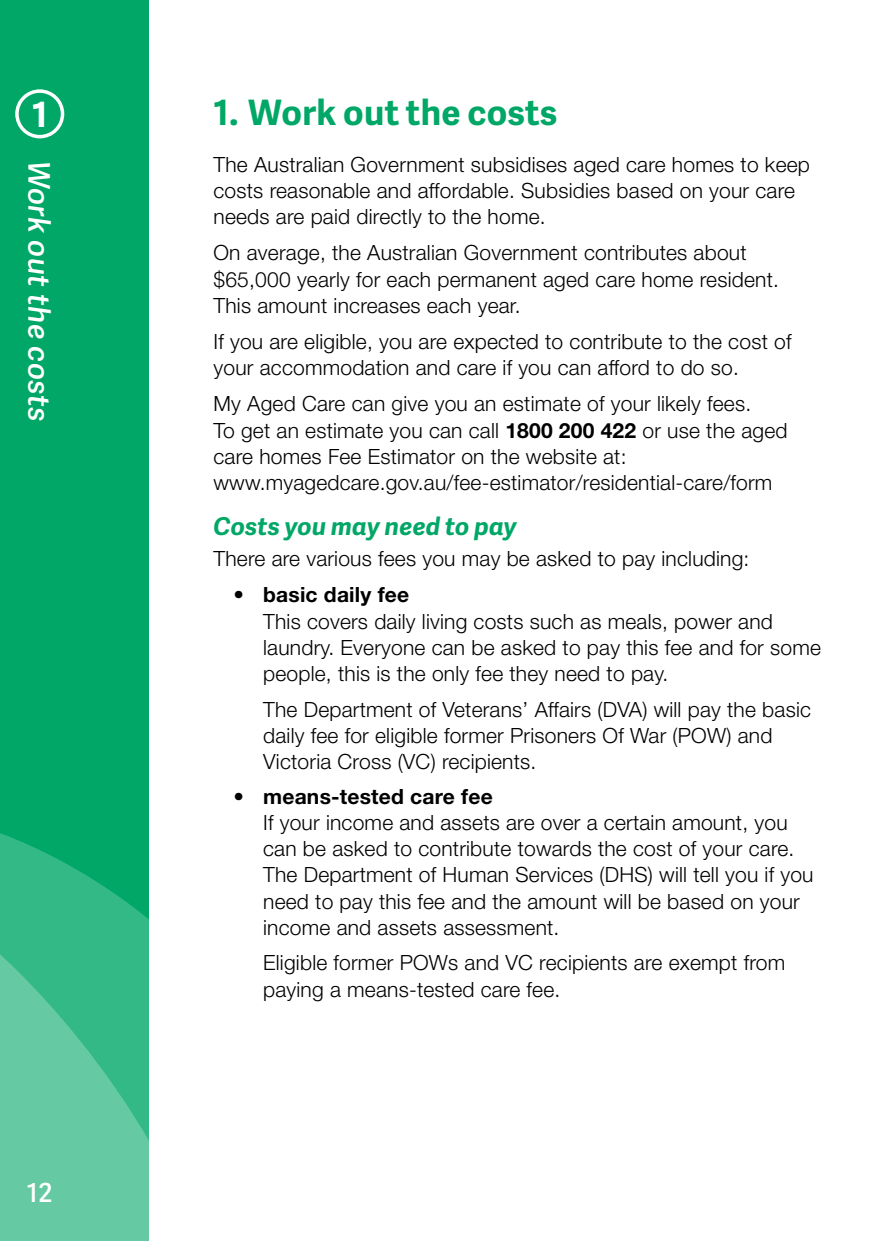
<style>
.page{position:relative;width:874px;height:1241px;background:#fff}
.page>*{position:absolute;margin:0;border:0;box-sizing:border-box;transform-origin:0 0}
.t1{font:700 35px "Adelle Sans";letter-spacing:.01em;color:#00a766}
.t2{font:700 35px "Adelle Sans";color:#fff}
.t3{font:italic 600 29.75px "Adelle Sans";letter-spacing:.015em;color:#fff}
.t4{font:600 26.25px "Adelle Sans";color:#fff}
.t5{font:italic 700 24.5px "Adelle Sans";letter-spacing:.005em;color:#00a766}
.t6{font:300 21px/26.2px "Helvetica Neue LT Std";letter-spacing:.01em;color:#000}
.s1{font-weight:700}
</style>
<div class="page">
<div style="left:0;top:0;width:149px;height:1240px;background:#00a766"></div>
<svg style="left:0;top:833px;width:149px;height:105px;fill:#33b985"></svg>
<svg style="left:0;top:938px;width:149px;height:302px;background:#54c499"></svg>
<div style="left:15px;top:89px;width:49px;height:49px;border:3px solid #fff;border-radius:50%"></div>
<h1 class="t2" style="left:32px;top:89px;width:17px">1</h1>
<h1 class="t1" style="left:213px;top:87px;width:345px">1. Work out the costs</h1>
<p class="t6" style="left:213px;top:150px;width:597px">The Australian Government subsidises aged care homes to keep costs reasonable and affordable. Subsidies based on your care needs are paid directly to the home.</p>
<p class="t6" style="left:213px;top:239px;width:566px">On average, the Australian Government contributes about $65,000 yearly for each permanent aged care home resident.<br>This amount increases each year.</p>
<p class="t6" style="left:213px;top:328px;width:579px">If you are eligible, you are expected to contribute to the cost of your accommodation and care if you can afford to do so.</p>
<p class="t6" style="left:213px;top:390px;width:575px">My Aged Care can give you an estimate of your likely fees.<br>To get an estimate you can call <span class="s1">1800 200 422</span> or use the aged care homes Fee Estimator on the website at: www.myagedcare.gov.au/fee-estimator/residential-care/form</p>
<p class="t5" style="left:213px;top:509px;width:304px">Costs you may need to pay</p>
<p class="t6" style="left:213px;top:545px;width:537px">There are various fees you may be asked to pay including:</p>
<p class="t6" style="left:263px;top:581px;width:559px;text-indent:-30px">• <span class="s1">basic daily fee<br></span>This covers daily living costs such as meals, power and laundry. Everyone can be asked to pay this fee and for some people, this is the only fee they need to pay.</p>
<p class="t6" style="left:263px;top:695px;width:549px">The Department of Veterans’ Affairs (DVA) will pay the basic daily fee for eligible former Prisoners Of War (POW) and<br>Victoria Cross (VC) recipients.</p>
<p class="t6" style="left:263px;top:782px;width:551px;text-indent:-30px">• <span class="s1">means-tested care fee<br></span>If your income and assets are over a certain amount, you can be asked to contribute towards the cost of your care.<br>The Department of Human Services (DHS) will tell you if you need to pay this fee and the amount will be based on your income and assets assessment.</p>
<p class="t6" style="left:263px;top:949px;width:523px">Eligible former POWs and VC recipients are exempt from paying a means-tested care fee.</p>
<h2 class="t3" style="left:61px;top:161px;width:262px;rotate:90deg">Work out the costs</h2>
<p class="t4" style="left:27px;top:1173px;width:27px">12</p>
</div>
